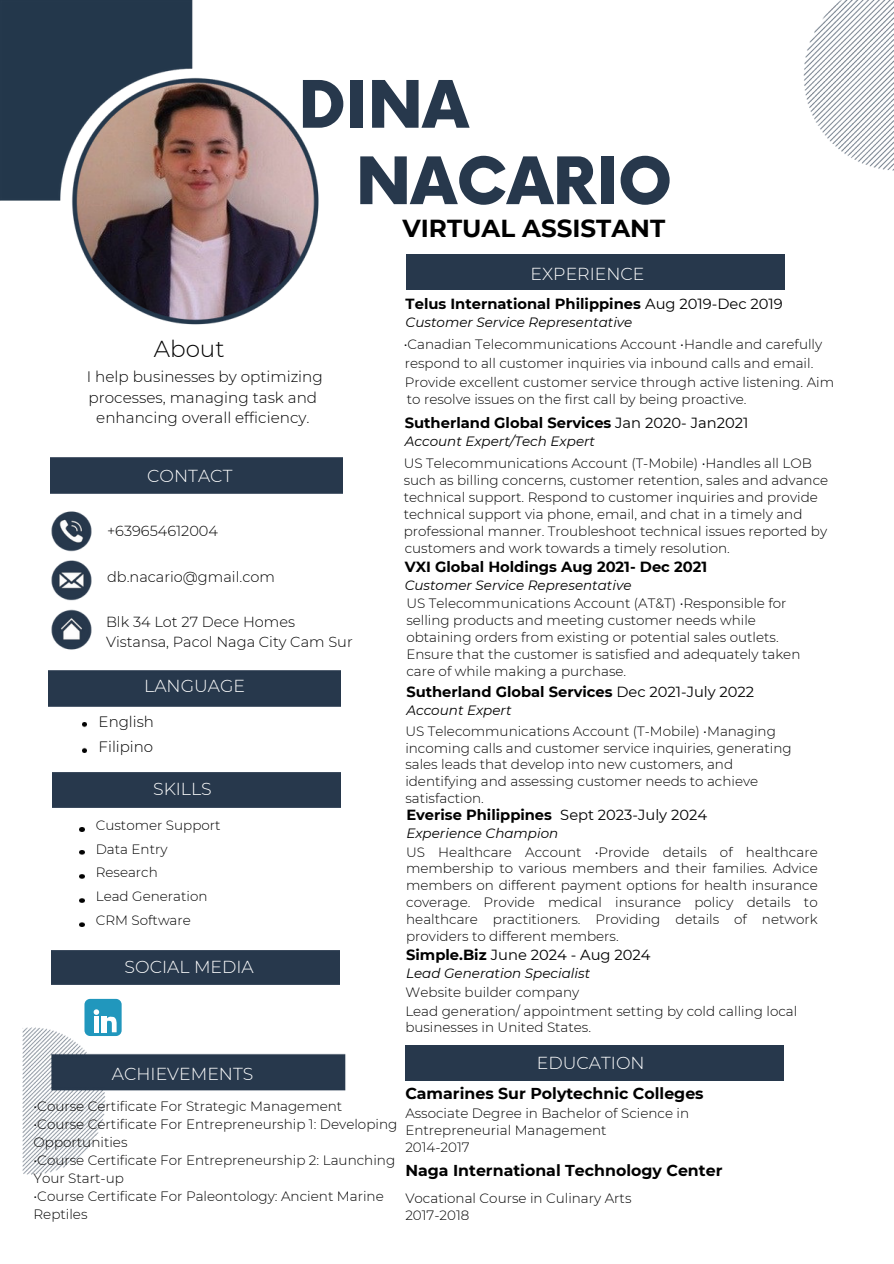
<style>
.page{position:relative;width:894px;height:1264px;background:#fff}
.page>*{position:absolute;margin:0;border:0;box-sizing:border-box;transform-origin:0 0}
.t1{font:900 63.6px "Now";color:#27384c}
.t2{font:700 24.6px "Montserrat";color:#000}
.t3{font:300 23.1px "Montserrat";color:#000}
.t4{font:300 17.25px "Montserrat";color:#fff}
.t5{font:700 15.75px "Montserrat";color:#010101}
.t6{font:300 15.15px/20.2px "Montserrat";color:#010101;text-align:center}
.t7{font:300 15px/24.8px "Montserrat";color:#000}
.t8{font:700 14.7px "Montserrat";color:#010101}
.t9{font:14.7px "Montserrat";color:#010101}
.t10{font:300 14.55px/19.2px "Montserrat";color:#010101}
.t11{font:300 13.5px/16.8px "Montserrat";color:#010101}
.t12{font:italic 13.5px "Montserrat";color:#010101}
.s1{font-weight:400}
.s2{font-weight:700}
</style>
<div class="page">
<img style="left:51px;top:511px;width:41px;height:139px">
<div style="left:406px;top:254px;width:378px;height:35px;background:#27384c"></div>
<div style="left:404px;top:1045px;width:379px;height:35px;background:#27384c"></div>
<img style="left:803px;top:0;width:90px;height:171px">
<div style="left:52px;top:773px;width:288px;height:34px;background:#27384c"></div>
<div style="left:48px;top:670px;width:292px;height:36px;background:#27384c"></div>
<svg style="left:80px;top:827px;width:4px;height:4px"></svg>
<img style="left:0;top:0;width:319px;height:325px">
<img style="left:22px;top:1027px;width:324px;height:148px">
<img style="left:82px;top:722px;width:5px;height:30px">
<img style="left:80px;top:851px;width:4px;height:75px">
<div style="left:84px;top:998px;width:38px;height:38px;background:#2197bd;border-radius:6px"></div>
<svg style="left:94px;top:1009px;width:23px;height:23px"></svg>
<div style="left:51px;top:950px;width:288px;height:34px;background:#27384c"></div>
<div style="left:50px;top:458px;width:293px;height:36px;background:#27384c"></div>
<p class="t1" style="left:298px;top:70px;width:171px">DINA</p>
<p class="t1" style="left:356px;top:147px;width:318px">NACARIO</p>
<p class="t2" style="left:402px;top:213px;width:264px">VIRTUAL ASSISTANT</p>
<h6 class="t4" style="left:530px;top:264px;width:115px">EXPERIENCE</h6>
<p class="t3" style="left:154px;top:334px;width:72px">About</p>
<p class="t6" style="left:87px;top:367px;width:237px">I help businesses by optimizing processes, managing task and enhancing overall efficiency.</p>
<p class="t4" style="left:147px;top:465px;width:87px">CONTACT</p>
<p class="t10" style="left:107px;top:521px;width:112px">+639654612004</p>
<h4 class="t10" style="left:107px;top:567px;width:169px">db.nacario@gmail.com</h4>
<p class="t10" style="left:106px;top:612px;width:248px">Blk 34 Lot 27 Dece Homes<br>Vistansa, Pacol Naga City Cam Sur</p>
<p class="t4" style="left:144px;top:675px;width:102px">LANGUAGE</p>
<h5 class="t7" style="left:99px;top:709px;width:57px">English<br>Filipino</h5>
<p class="t4" style="left:153px;top:778px;width:60px">SKILLS</p>
<p class="t11" style="left:96px;top:813px;width:126px;line-height:23.7px">Customer Support<br>Data Entry<br>Research<br>Lead Generation<br>CRM Software</p>
<h6 class="t4" style="left:125px;top:956px;width:131px">SOCIAL MEDIA</h6>
<p class="t8" style="left:405px;top:295px;width:378px">Telus International Philippines <span class="s1">Aug 2019-Dec 2019</span></p>
<p class="t12" style="left:405px;top:314px;width:228px">Customer Service Representative</p>
<p class="t11" style="left:403px;top:336px;width:420px">•Canadian Telecommunications Account •Handle and carefully</p>
<h6 class="t11" style="left:404px;top:355px;width:410px">respond to all customer inquiries via inbound calls and email.</h6>
<p class="t11" style="left:404px;top:373px;width:430px">Provide excellent customer service through active listening. Aim</p>
<h4 class="t11" style="left:406px;top:391px;width:341px">to resolve issues on the first call by being proactive.</h4>
<h4 class="t8" style="left:404px;top:413px;width:345px">Sutherland Global Services <span class="s1">Jan 2020- Jan2021</span></h4>
<h4 class="t12" style="left:404px;top:433px;width:192px">Account Expert/Tech Expert</h4>
<p class="t11" style="left:403px;top:455px;width:409px">US Telecommunications Account (T-Mobile) •Handles all LOB</p>
<p class="t11" style="left:403px;top:472px;width:426px">such as billing concerns, customer retention, sales and advance</p>
<p class="t11" style="left:403px;top:489px;width:415px">technical support. Respond to customer inquiries and provide</p>
<p class="t11" style="left:403px;top:506px;width:400px">technical support via phone, email, and chat in a timely and</p>
<h4 class="t11" style="left:403px;top:522px;width:424px">professional manner. Troubleshoot technical issues reported by</h4>
<p class="t11" style="left:404px;top:539px;width:326px">customers and work towards a timely resolution.</p>
<p class="t8" style="left:404px;top:557px;width:304px">VXI Global Holdings Aug 2021- Dec 2021</p>
<p class="t12" style="left:404px;top:577px;width:228px">Customer Service Representative</p>
<h6 class="t11" style="left:406px;top:595px;width:395px">US Telecommunications Account (AT&amp;T) •Responsible for selling products and meeting customer needs while obtaining orders from existing or potential sales outlets.<br>Ensure that the customer is satisfied and adequately taken care of while making a purchase.</h6>
<p class="t8" style="left:406px;top:682px;width:349px">Sutherland Global Services <span class="s1">Dec 2021-July 2022</span></p>
<p class="t12" style="left:406px;top:702px;width:107px">Account Expert</p>
<p class="t11" style="left:405px;top:722px;width:388px">US Telecommunications Account (T-Mobile) •Managing incoming calls and customer service inquiries, generating sales leads that develop into new customers, and identifying and assessing customer needs to achieve satisfaction.</p>
<h5 class="t8" style="left:406px;top:805px;width:302px">Everise Philippines <span class="s1">Sept 2023-July 2024</span></h5>
<h5 class="t12" style="left:406px;top:825px;width:153px">Experience Champion</h5>
<h6 class="t11" style="left:406px;top:843px;width:413px;text-align:justify">US Healthcare Account •Provide details of healthcare membership to various members and their families. Advice members on different payment options for health insurance coverage. Provide medical insurance policy details to healthcare practitioners. Providing details of network providers to different members.</h6>
<p class="t9" style="left:406px;top:945px;width:246px"><span class="s2">Simple.Biz</span> June 2024 - Aug 2024</p>
<h4 class="t12" style="left:406px;top:965px;width:185px">Lead Generation Specialist</h4>
<h4 class="t11" style="left:405px;top:983px;width:175px">Website builder company</h4>
<p class="t11" style="left:405px;top:1002px;width:393px">Lead generation/ appointment setting by cold calling local</p>
<h6 class="t11" style="left:405px;top:1018px;width:187px">businesses in United States.</h6>
<p class="t4" style="left:112px;top:1063px;width:143px">ACHIEVEMENTS</p>
<p class="t11" style="left:34px;top:1097px;width:310px">•Course Certificate For Strategic Management</p>
<p class="t11" style="left:34px;top:1115px;width:365px;line-height:18px">•Course Certificate For Entrepreneurship 1: Developing<br>Opportunities</p>
<p class="t11" style="left:34px;top:1151px;width:363px;line-height:18px">•Course Certificate For Entrepreneurship 2: Launching<br>Your Start-up</p>
<p class="t11" style="left:34px;top:1187px;width:351px;line-height:18px">•Course Certificate For Paleontology: Ancient Marine<br>Reptiles</p>
<p class="t4" style="left:536px;top:1052px;width:109px">EDUCATION</p>
<p class="t5" style="left:405px;top:1084px;width:300px">Camarines Sur Polytechnic Colleges</p>
<h6 class="t11" style="left:405px;top:1105px;width:285px">Associate Degree in Bachelor of Science in<br>Entrepreneurial Management<br>2014-2017</h6>
<p class="t5" style="left:405px;top:1161px;width:318px">Naga International Technology Center</p>
<p class="t11" style="left:405px;top:1189px;width:227px">Vocational Course in Culinary Arts<br>2017-2018</p>
</div>
